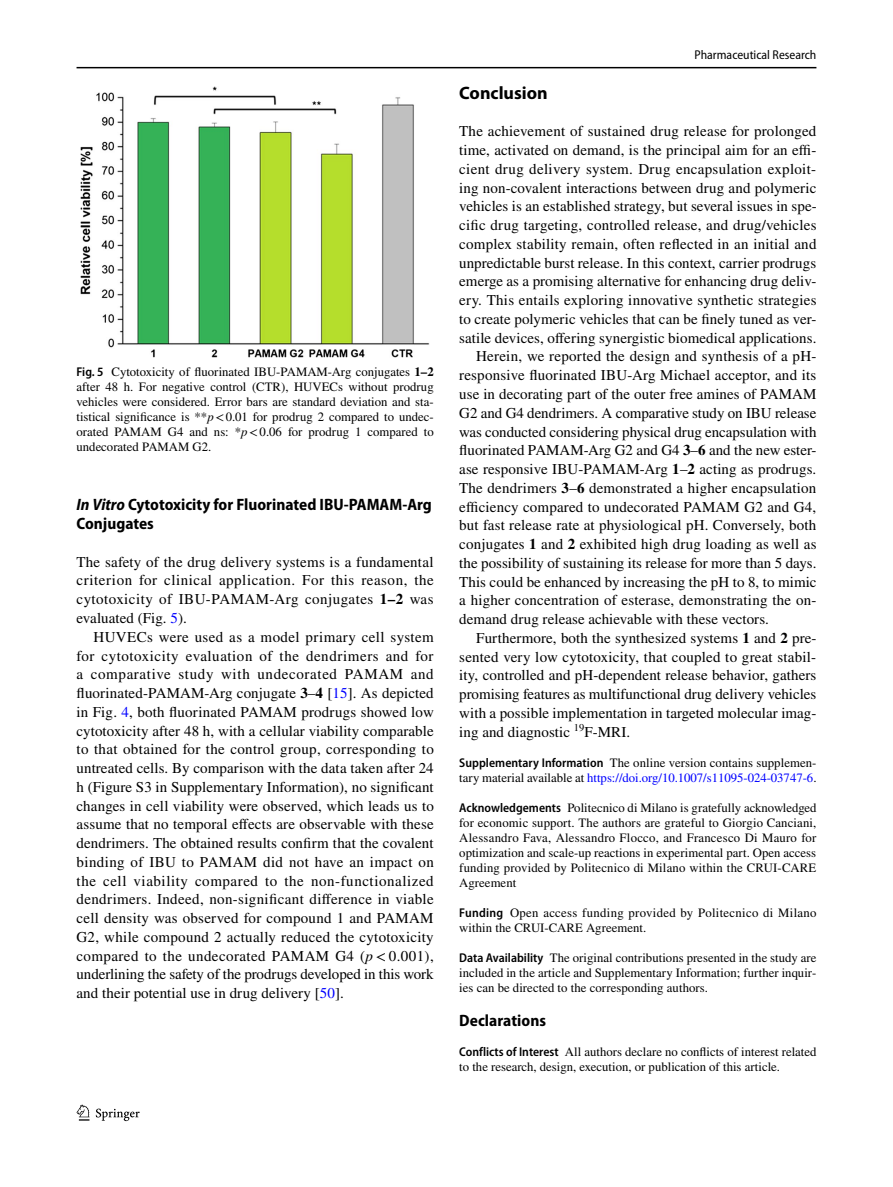
<style>
.page{position:relative;width:893px;height:1187px;background:#fff}
.page>*{position:absolute;margin:0;border:0;box-sizing:border-box;transform-origin:0 0}
.t1{font:700 18px "Myriad Pro";color:#000}
.t2{font:700 semi-condensed 16.5px/18.8px "Myriad Pro";color:#000}
.t3{font:15px/18.8px "STIX";letter-spacing:.005em;color:#000;text-align:justify}
.t4{font:12.75px/15px "STIX";color:#000;text-align:justify}
.t5{font:12.75px/15px "STIX";letter-spacing:.025em;color:#000}
.t6{font:semi-condensed 12.75px "Myriad Pro";color:#000}
.s1{font-family:"Myriad Pro";font-weight:600;font-stretch:semi-condensed}
.s2{font-weight:700}
.s3{font-style:italic}
.s4{color:#00f}
</style>
<div class="page">
<hr style="left:77px;top:67px;width:739px;height:1px;background:#000">
<svg style="left:77px;top:1104px;width:12px;height:16px"></svg>
<svg style="left:96px;top:1108px;width:44px;height:12px"></svg>
<img style="left:81px;top:87px;width:348px;height:271px">
<p class="t4" style="left:77px;top:365px;width:359px"><span class="s1">Fig. 5</span> Cytotoxicity of fluorinated IBU-PAMAM-Arg conjugates <span class="s2">1–2 </span>after 48 h. For negative control (CTR), HUVECs without prodrug vehicles were considered. Error bars are standard deviation and sta&shy;tistical significance is **<span class="s3">p</span>&lt;0.01 for prodrug 2 compared to undec&shy;orated PAMAM G4 and ns: *<span class="s3">p</span>&lt;0.06 for prodrug 1 compared to undecorated PAMAM G2.</p>
<p class="t2" style="left:77px;top:495px;width:357px"><span class="s3">In Vitro</span> Cytotoxicity for Fluorinated IBU‑PAMAM‑Arg<br>Conjugates</p>
<p class="t3" style="left:77px;top:553px;width:359px">The safety of the drug delivery systems is a fundamental criterion for clinical application. For this reason, the cytotoxicity of IBU-PAMAM-Arg conjugates <span class="s2">1–2</span> was evaluated (Fig. <span class="s4">5</span>).</p>
<p class="t3" style="left:77px;top:628px;width:359px;text-indent:17px">HUVECs were used as a model primary cell system for cytotoxicity evaluation of the dendrimers and for a comparative study with undecorated PAMAM and fluorinated-PAMAM-Arg conjugate <span class="s2">3</span>–<span class="s2">4</span> [<span class="s4">15</span>]. As depicted in Fig. <span class="s4">4</span>, both fluorinated PAMAM prodrugs showed low cytotoxicity after 48 h, with a cellular viability comparable to that obtained for the control group, corresponding to untreated cells. By comparison with the data taken after 24 h (Figure S3 in Supplementary Information), no significant changes in cell viability were observed, which leads us to assume that no temporal effects are observable with these dendrimers. The obtained results confirm that the covalent binding of IBU to PAMAM did not have an impact on the cell viability compared to the non-functionalized dendrimers. Indeed, non-significant difference in viable cell density was observed for compound 1 and PAMAM G2, while compound 2 actually reduced the cytotoxicity compared to the undecorated PAMAM G4 (<span class="s3">p</span>&lt; 0.001), underlining the safety of the prodrugs developed in this work and their potential use in drug delivery [<span class="s4">50</span>].</p>
<p class="t6" style="left:694px;top:48px;width:123px">Pharmaceutical Research</p>
<p class="t1" style="left:459px;top:81px;width:90px">Conclusion</p>
<p class="t3" style="left:459px;top:123px;width:359px">The achievement of sustained drug release for prolonged</p>
<p class="t3" style="left:459px;top:142px;width:359px">time, activated on demand, is the principal aim for an effi-</p>
<p class="t3" style="left:459px;top:160px;width:358px">cient drug delivery system. Drug encapsulation exploit-</p>
<p class="t3" style="left:459px;top:179px;width:359px">ing non-covalent interactions between drug and polymeric</p>
<p class="t3" style="left:459px;top:198px;width:359px">vehicles is an established strategy, but several issues in spe-</p>
<p class="t3" style="left:459px;top:217px;width:359px">cific drug targeting, controlled release, and drug/vehicles</p>
<p class="t3" style="left:459px;top:235px;width:359px">complex stability remain, often reflected in an initial and</p>
<p class="t3" style="left:459px;top:254px;width:358px">unpredictable burst release. In this context, carrier prodrugs</p>
<p class="t3" style="left:459px;top:273px;width:359px">emerge as a promising alternative for enhancing drug deliv-</p>
<p class="t3" style="left:459px;top:292px;width:359px">ery. This entails exploring innovative synthetic strategies</p>
<p class="t3" style="left:459px;top:310px;width:359px">to create polymeric vehicles that can be finely tuned as ver-</p>
<p class="t3" style="left:459px;top:329px;width:359px">satile devices, offering synergistic biomedical applications.</p>
<p class="t3" style="left:476px;top:348px;width:342px">Herein, we reported the design and synthesis of a pH-</p>
<p class="t3" style="left:459px;top:367px;width:359px">responsive fluorinated IBU-Arg Michael acceptor, and its</p>
<p class="t3" style="left:459px;top:385px;width:359px">use in decorating part of the outer free amines of PAMAM</p>
<p class="t3" style="left:459px;top:404px;width:359px">G2 and G4 dendrimers. A comparative study on IBU release</p>
<p class="t3" style="left:459px;top:423px;width:359px">was conducted considering physical drug encapsulation with</p>
<p class="t3" style="left:459px;top:442px;width:359px">fluorinated PAMAM-Arg G2 and G4 <span class="s2">3</span>–<span class="s2">6</span> and the new ester-</p>
<p class="t3" style="left:459px;top:460px;width:359px">ase responsive IBU-PAMAM-Arg <span class="s2">1</span>–<span class="s2">2</span> acting as prodrugs.</p>
<p class="t3" style="left:459px;top:479px;width:359px">The dendrimers <span class="s2">3</span>–<span class="s2">6</span> demonstrated a higher encapsulation</p>
<p class="t3" style="left:459px;top:498px;width:358px">efficiency compared to undecorated PAMAM G2 and G4,</p>
<p class="t3" style="left:459px;top:517px;width:359px">but fast release rate at physiological pH. Conversely, both</p>
<p class="t3" style="left:459px;top:535px;width:359px">conjugates <span class="s2">1</span> and <span class="s2">2</span> exhibited high drug loading as well as</p>
<p class="t3" style="left:459px;top:554px;width:359px">the possibility of sustaining its release for more than 5 days.</p>
<p class="t3" style="left:459px;top:573px;width:359px">This could be enhanced by increasing the pH to 8, to mimic</p>
<p class="t3" style="left:459px;top:592px;width:359px">a higher concentration of esterase, demonstrating the on-</p>
<p class="t3" style="left:459px;top:610px;width:311px">demand drug release achievable with these vectors.</p>
<p class="t3" style="left:476px;top:629px;width:342px">Furthermore, both the synthesized systems <span class="s2">1</span> and <span class="s2">2</span> pre-</p>
<p class="t3" style="left:459px;top:648px;width:358px">sented very low cytotoxicity, that coupled to great stabil-</p>
<p class="t3" style="left:459px;top:667px;width:359px">ity, controlled and pH-dependent release behavior, gathers</p>
<p class="t3" style="left:459px;top:685px;width:358px">promising features as multifunctional drug delivery vehicles</p>
<p class="t3" style="left:459px;top:704px;width:359px">with a possible implementation in targeted molecular imag-</p>
<p class="t3" style="left:459px;top:723px;width:172px">ing and diagnostic <sup>19</sup>F-MRI.</p>
<p class="t4" style="left:459px;top:755px;width:359px"><span class="s1">Supplementary Information</span> The online version contains supplemen&shy;tary material available at <span class="s4">https://doi.org/10.1007/s11095-024-03747-6</span>.</p>
<p class="t4" style="left:459px;top:800px;width:359px"><span class="s1">Acknowledgements</span> Politecnico di Milano is gratefully acknowledged for economic support. The authors are grateful to Giorgio Canciani, Alessandro Fava, Alessandro Flocco, and Francesco Di Mauro for optimization and scale-up reactions in experimental part. Open access funding provided by Politecnico di Milano within the CRUI-CARE Agreement</p>
<p class="t5" style="left:459px;top:905px;width:359px"><span class="s1">Funding</span> Open access funding provided by Politecnico di Milano within the CRUI-CARE Agreement.</p>
<p class="t4" style="left:459px;top:950px;width:359px"><span class="s1">Data Availability</span> The original contributions presented in the study are included in the article and Supplementary Information; further inquir&shy;ies can be directed to the corresponding authors.</p>
<p class="t2" style="left:459px;top:1010px;width:88px">Declarations</p>
<p class="t4" style="left:459px;top:1044px;width:359px"><span class="s1">Conflicts of Interest</span> All authors declare no conflicts of interest related to the research, design, execution, or publication of this article.</p>
</div>
